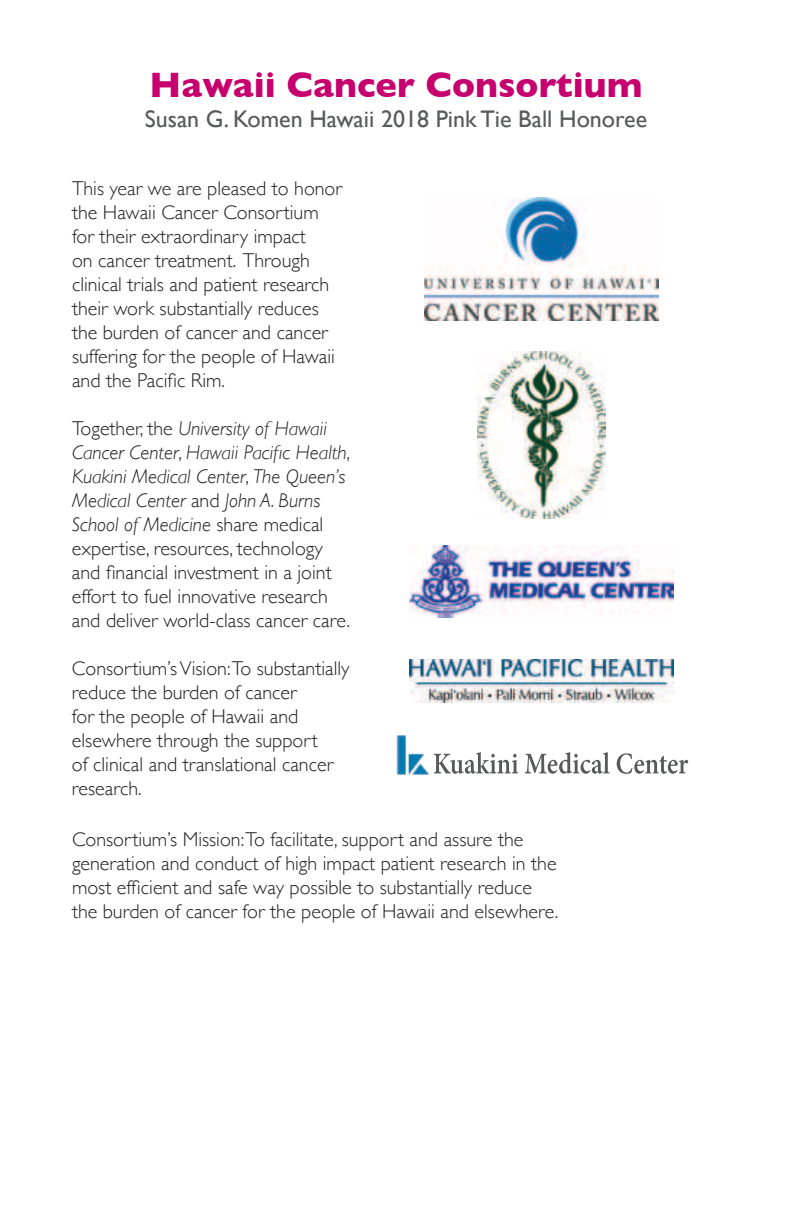
<style>
.page{position:relative;width:792px;height:1224px;background:#fff}
.page>*{position:absolute;margin:0;border:0;box-sizing:border-box;transform-origin:0 0}
.t1{font:700 36px "Gill Sans";color:#c6006f}
.t2{font:24px "Gill Sans";color:#58595b}
.t3{font:300 20px/24px "Gill Sans";color:#231f20}
.s1{font-style:italic}
</style>
<div class="page">
<img style="left:410px;top:546px;width:263px;height:72px">
<img style="left:410px;top:659px;width:263px;height:43px">
<img style="left:478px;top:351px;width:127px;height:167px">
<img style="left:424px;top:198px;width:234px;height:122px">
<img style="left:396px;top:735px;width:34px;height:40px">
<svg style="left:434px;top:752px;width:254px;height:22px"></svg>
<h1 class="t1" style="left:150px;top:56px;width:494px">Hawaii Cancer Consortium</h1>
<p class="t2" style="left:145px;top:105px;width:504px">Susan G. Komen Hawaii 2018 Pink Tie Ball Honoree</p>
<p class="t3" style="left:72px;top:176px;width:272px">This year we are pleased to honor the Hawaii Cancer Consortium for their extraordinary impact<br>on cancer treatment. Through clinical trials and patient research their work substantially reduces the burden of cancer and cancer suffering for the people of Hawaii and the Pacific Rim.</p>
<p class="t3" style="left:72px;top:416px;width:280px">Together, the <span class="s1">University of Hawaii Cancer Center</span>, <span class="s1">Hawaii Pacific Health</span>, <span class="s1">Kuakini Medical Center</span>, <span class="s1">The Queen’s Medical Center</span> and <span class="s1">John A. Burns School of Medicine</span> share medical expertise, resources, technology and financial investment in a joint effort to fuel innovative research and deliver world-class cancer care.</p>
<p class="t3" style="left:72px;top:656px;width:279px">Consortium’s Vision:To substantially reduce the burden of cancer<br>for the people of Hawaii and elsewhere through the support<br>of clinical and translational cancer research.</p>
<p class="t3" style="left:72px;top:827px;width:488px">Consortium’s Mission:To facilitate, support and assure the generation and conduct of high impact patient research in the most efficient and safe way possible to substantially reduce the burden of cancer for the people of Hawaii and elsewhere.</p>
</div>
